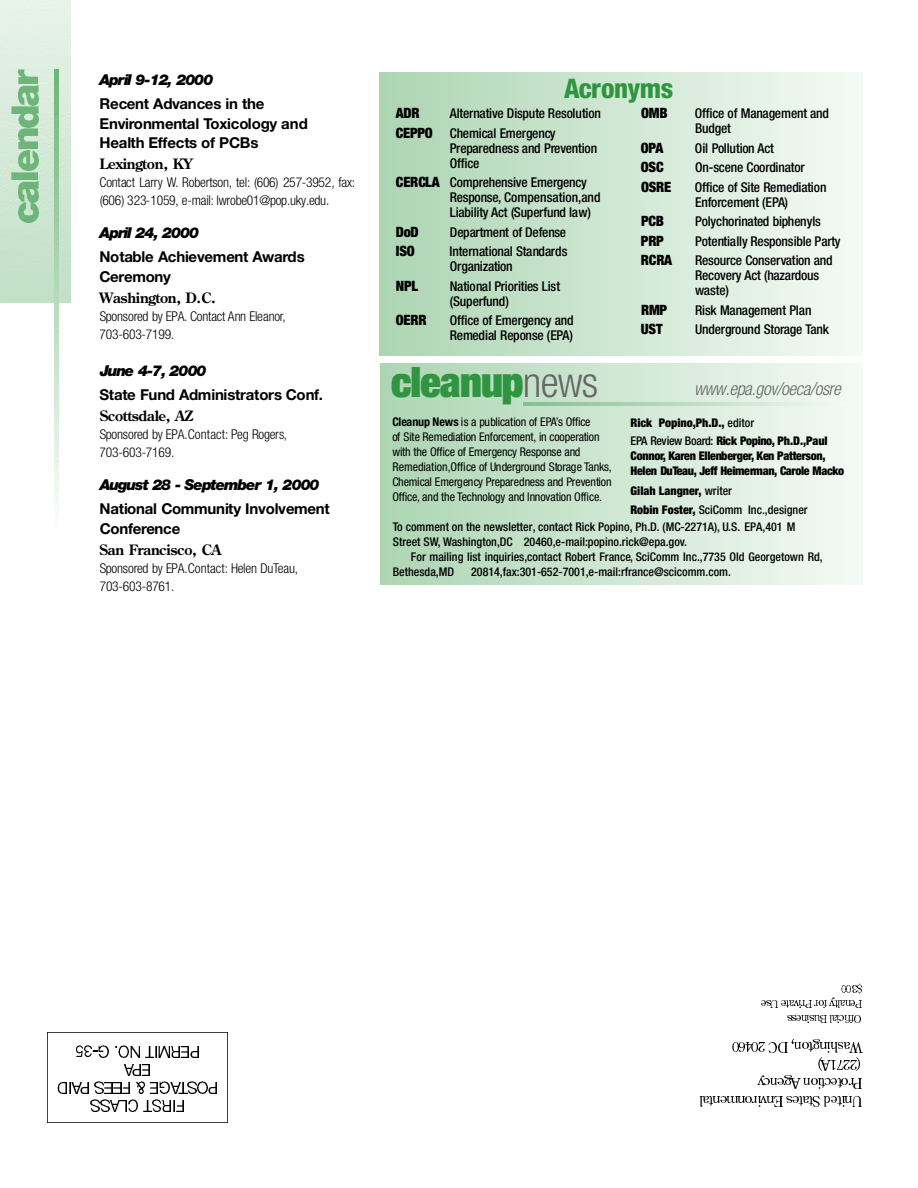
<style>
.page{position:relative;width:918px;height:1188px;background:#fff}
.page>*{position:absolute;margin:0;border:0;box-sizing:border-box;transform-origin:0 0}
.t1{font:900 expanded 42px "Helvetica Neue";color:#309540}
.t2{font:800 condensed 27px "Helvetica Neue";color:#309540}
.t3{font:italic 300 condensed 18px "Helvetica Neue";color:#666}
.t4{font:700 15px/19.5px "Helvetica Neue";letter-spacing:-.025em;color:#000}
.t5{font:italic 900 15px "Helvetica Neue";letter-spacing:-.075em;color:#000}
.t6{font:700 14.25px "Century Old Style";letter-spacing:-.025em;color:#000}
.t7{font:900 condensed 14.25px "Helvetica Neue";color:#000}
.t8{font:500 condensed 13.5px/15px "Helvetica Neue";letter-spacing:-.03em;color:#000}
.t9{font:500 condensed 13.5px/15px "Helvetica Neue";color:#000}
.t10{font:300 condensed 13.5px/18px "Helvetica Neue";letter-spacing:-.03em;color:#000}
.t11{font:300 condensed 13.5px/18px "Helvetica Neue";color:#000}
.t12{font:500 condensed 12px/15px "Helvetica Neue";color:#000}
.t13{font:condensed 12px/15px "Helvetica Neue";color:#000}
.t14{font:900 condensed 12px/15px "Helvetica Neue";letter-spacing:-.03em;color:#000}
.t15{font:900 condensed 12px/18px "Helvetica Neue";color:#000}
.s1{font-weight:900;font-size:14.25px}
.s2{font-weight:300;font-stretch:condensed;color:#666}
.s3{font-weight:700}
.s4{font-weight:500}
.s5{font-weight:900}
</style>
<div class="page">
<img style="left:0;top:0;width:71px;height:303px">
<img style="left:17px;top:182px;width:21px;height:40px">
<img style="left:5px;top:172px;width:33px;height:8px">
<img style="left:17px;top:150px;width:21px;height:21px">
<img style="left:17px;top:129px;width:21px;height:19px">
<img style="left:5px;top:106px;width:33px;height:21px">
<img style="left:17px;top:69px;width:21px;height:36px">
<img style="left:54px;top:69px;width:4px;height:441px">
<img style="left:853px;top:1096px;width:8px;height:10px">
<svg style="left:737px;top:1096px;width:115px;height:11px"></svg>
<img style="left:726px;top:1096px;width:11px;height:7px">
<svg style="left:699px;top:1096px;width:27px;height:11px"></svg>
<svg style="left:732px;top:1040px;width:129px;height:49px"></svg>
<svg style="left:787px;top:1015px;width:74px;height:8px"></svg>
<svg style="left:761px;top:984px;width:100px;height:24px"></svg>
<img style="left:48px;top:1032px;width:180px;height:90px">
<svg style="left:142px;top:1100px;width:41px;height:12px"></svg>
<img style="left:117px;top:1100px;width:21px;height:12px">
<svg style="left:120px;top:1100px;width:7px;height:11px"></svg>
<img style="left:109px;top:1100px;width:11px;height:11px">
<svg style="left:91px;top:1100px;width:18px;height:12px"></svg>
<svg style="left:208px;top:1082px;width:9px;height:11px"></svg>
<img style="left:196px;top:1082px;width:12px;height:12px">
<svg style="left:178px;top:1082px;width:18px;height:12px"></svg>
<img style="left:170px;top:1082px;width:10px;height:11px">
<img style="left:149px;top:1082px;width:21px;height:12px">
<svg style="left:149px;top:1082px;width:9px;height:11px"></svg>
<img style="left:130px;top:1082px;width:14px;height:11px">
<svg style="left:95px;top:1082px;width:35px;height:12px"></svg>
<svg style="left:81px;top:1082px;width:7px;height:11px"></svg>
<img style="left:70px;top:1082px;width:11px;height:11px">
<svg style="left:66px;top:1082px;width:4px;height:11px"></svg>
<img style="left:47px;top:1082px;width:19px;height:11px">
<svg style="left:134px;top:1064px;width:16px;height:11px"></svg>
<img style="left:112px;top:1064px;width:22px;height:11px">
<svg style="left:180px;top:1046px;width:18px;height:11px"></svg>
<img style="left:169px;top:1046px;width:11px;height:11px">
<img style="left:156px;top:1046px;width:13px;height:11px">
<svg style="left:144px;top:1046px;width:12px;height:11px"></svg>
<img style="left:129px;top:1046px;width:10px;height:11px">
<img style="left:88px;top:1046px;width:41px;height:12px">
<svg style="left:109px;top:1046px;width:8px;height:2px"></svg>
<svg style="left:74px;top:1046px;width:23px;height:11px"></svg>
<p class="t5" style="left:99px;top:74px;width:116px">April 9-12, 2000</p>
<p class="t4" style="left:99px;top:95px;width:210px">Recent Advances in the<br>E n v i ronmental Toxicology and<br>Health Effects of PCBs</p>
<p class="t6" style="left:99px;top:158px;width:95px">Lexington, KY</p>
<p class="t11" style="left:99px;top:174px;width:257px">Contact Larry W. R o b e r t s o n , t e l : (606) 257-3952, f a x : (606) 323-1059, e - m a i l : lw r o b e 0 1 @ p o p . u k y. e d u .</p>
<p class="t5" style="left:99px;top:227px;width:101px">April 24, 2000</p>
<p class="t4" style="left:99px;top:248px;width:207px">Notable Achievement Aw a rds<br>C e re m o n y</p>
<p class="t6" style="left:100px;top:292px;width:118px">Washington, D.C.</p>
<p class="t10" style="left:100px;top:308px;width:188px">Sponsored by EPA . Contact Ann Eleanor,<br>7 0 3 - 6 0 3 - 7 1 9 9 .</p>
<p class="t5" style="left:100px;top:365px;width:108px">June 4-7, 2000</p>
<p class="t4" style="left:99px;top:386px;width:225px">State Fund Administrators Conf.</p>
<p class="t6" style="left:100px;top:410px;width:95px">Scottsdale, AZ</p>
<p class="t10" style="left:100px;top:426px;width:189px">Sponsored by EPA .C o n t a c t : Peg Rogers,<br>7 0 3 - 6 0 3 - 7 1 6 9 .</p>
<p class="t5" style="left:100px;top:479px;width:221px">August 28 - September 1, 2000</p>
<p class="t4" style="left:99px;top:500px;width:232px">National Community Involvement<br>C o n f e rence</p>
<p class="t6" style="left:99px;top:544px;width:123px">San Francisco, CA</p>
<p class="t10" style="left:100px;top:560px;width:200px">Sponsored by EPA .C o n t a c t : Helen DuTe a u ,<br>7 0 3 - 6 0 3 - 8 7 6 1 .</p>
<h2 class="t2" style="left:564px;top:78px;width:111px">A c ro n y m s</h2>
<p class="t7" style="left:396px;top:108px;width:25px">A D R</p>
<p class="t9" style="left:396px;top:105px;width:207px;line-height:19.5px;text-indent:54px">A l t e rnative Dispute Resolution<br><span class="s1">C E P P O</span> Chemical Emerg e n cy</p>
<p class="t9" style="left:450px;top:141px;width:149px">P re p a redness and Pre v e n t i o n<br>O f fic e</p>
<p class="t8" style="left:450px;top:176px;width:152px;text-indent:-54px"><span class="s1">CERCLA</span> C o m p rehensive Emerg e n cy<br>R e s p o n s e, C o m p e n s a t i o n ,a n d<br>Liability Act (Superfund law)</p>
<p class="t7" style="left:396px;top:226px;width:25px">D o D</p>
<p class="t8" style="left:450px;top:225px;width:118px">Department of Defense</p>
<p class="t7" style="left:396px;top:246px;width:20px">I S O</p>
<p class="t9" style="left:450px;top:245px;width:119px">I n t e rnational Standards<br>O rg a n i z a t i o n</p>
<p class="t7" style="left:396px;top:280px;width:24px">N P L</p>
<p class="t8" style="left:450px;top:279px;width:112px">National Priorities List (Superfund)</p>
<p class="t7" style="left:396px;top:315px;width:32px">O E R R</p>
<p class="t8" style="left:450px;top:314px;width:125px">O f fice of Emerg e n cy and<br>Remedial Reponse (EPA )</p>
<h1 class="t1" style="left:391px;top:367px;width:208px">c l e a n u p<span class="s2">n e w s</span></h1>
<p class="t7" style="left:641px;top:108px;width:28px">O M B</p>
<p class="t9" style="left:695px;top:107px;width:136px">O f fice of Management and<br>B u d g e t</p>
<p class="t7" style="left:641px;top:142px;width:24px">O PA</p>
<p class="t8" style="left:695px;top:141px;width:81px">Oil Pollution A c t</p>
<p class="t7" style="left:641px;top:162px;width:24px">O S C</p>
<p class="t9" style="left:695px;top:161px;width:111px">On-scene Coord i n a t o r</p>
<p class="t7" style="left:641px;top:181px;width:32px">O S R E</p>
<p class="t8" style="left:695px;top:180px;width:133px">O f fice of Site Remediation<br>E n f o rcement (EPA)</p>
<p class="t7" style="left:641px;top:216px;width:25px">P C B</p>
<p class="t8" style="left:695px;top:215px;width:127px">P o l y chorinated biphenyls</p>
<p class="t7" style="left:641px;top:235px;width:25px">P R P</p>
<p class="t9" style="left:695px;top:234px;width:147px">Potentially Responsible Party</p>
<p class="t7" style="left:641px;top:255px;width:33px">R C R A</p>
<p class="t8" style="left:695px;top:254px;width:139px">R e s o u rce Conservation and<br>R e c ov e ry Act (hazard o u s waste)</p>
<p class="t7" style="left:641px;top:304px;width:28px">R M P</p>
<p class="t9" style="left:695px;top:303px;width:118px">Risk Management Plan</p>
<p class="t7" style="left:641px;top:324px;width:23px">U S T</p>
<p class="t8" style="left:695px;top:323px;width:135px">U n d e rground Storage Ta n k</p>
<h3 class="t3" style="left:694px;top:382px;width:148px">w w w. e p a . g o v / o e c a / o s r e</h3>
<p class="t13" style="left:392px;top:416px;width:221px"><span class="s3">Cleanup News</span> is a publication of EPA’s Office<br>of Site Remediation Enforcement, in cooperat i o n with the Office of Emergency Response and<br>R e m e d i at i o n ,O f fice of Underground Storage Ta n k s , Chemical Emergency Preparedness and Prevention O f fic e , and the Te c h n o l o gy and Innovation Offic e .</p>
<p class="t15" style="left:631px;top:415px;width:199px">Rick Popino,Ph.D., <span class="s4">editor<br>E PA Review Board :</span> Rick Popino, P h . D. ,P a u l</p>
<p class="t14" style="left:631px;top:449px;width:215px">C o n n o r, Karen Ellenberger, Ken Patterson,<br>Helen DuTe a u , Jeff Heimerman, Carole Macko</p>
<p class="t12" style="left:630px;top:482px;width:179px;line-height:19.5px"><span class="s5">Gilah Langner,</span> writer<br><span class="s5">Robin Foster,</span> SciComm Inc.,designer</p>
<p class="t12" style="left:393px;top:520px;width:404px">To comment on the newsletter, contact Rick Popino, Ph.D. (MC-2271A), U.S. EPA,401 M<br>Street SW, Washington,DC 20460,e-mail:popino.rick@epa.gov.</p>
<p class="t12" style="left:393px;top:550px;width:431px;text-indent:18px">For mailing list inquiries,contact Robert France, SciComm Inc.,7735 Old Georgetown Rd,<br>Bethesda,MD</p>
<p class="t12" style="left:471px;top:565px;width:261px">20814,fax:301-652-7001,e-mail:rfrance@scicomm.com.</p>
</div>
